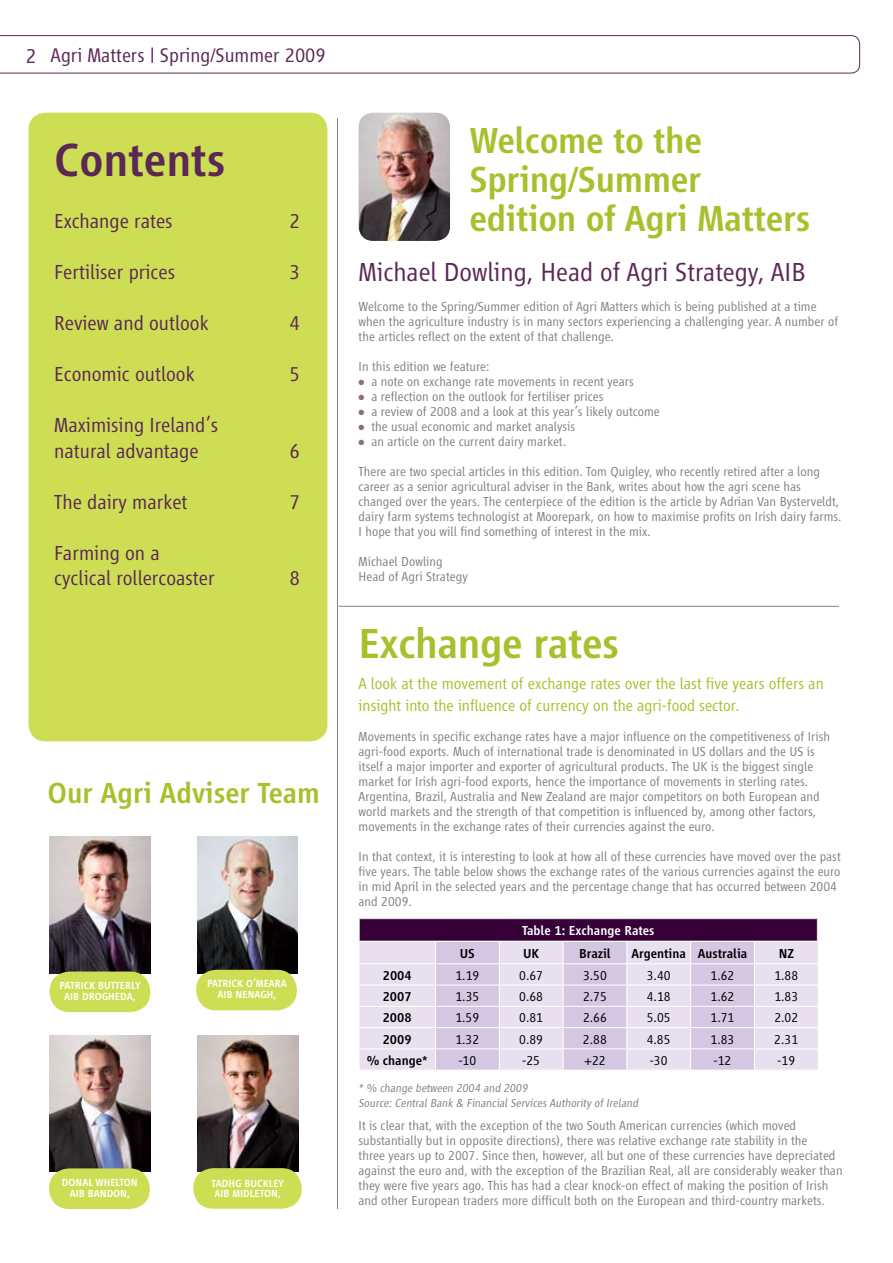
<style>
.page{position:relative;width:893px;height:1263px;background:#fff}
.page>*{position:absolute;margin:0;border:0;box-sizing:border-box;transform-origin:0 0}
.t1{font:500 48px "Vialog LT";color:#5b2856}
.t2{font:500 43.5px "Vialog LT";letter-spacing:-.01em;color:#aabf2c}
.t3{font:500 37.5px/39px "Vialog LT";letter-spacing:-.01em;color:#aabf2c}
.t4{font:500 30px "Vialog LT";color:#aabf2c}
.t5{font:300 27px "Vialog LT";color:#5b2856}
.t6{font:300 21px/25.5px "Vialog LT";color:#5b2856}
.t7{font:300 20.4px "Vialog LT";color:#5b2856}
.t8{font:300 16.5px/21.6px "Vialog LT";color:#aabf2c}
.t9{font:300 13.5px/15px "Vialog LT";color:#808285}
.t10{font:300 13.5px "Vialog LT";color:#000}
.t11{font:500 13.5px "Vialog LT";color:#000}
.t12{font:500 13.5px "Vialog LT";color:#fff}
.t13{font:300 12px/15px "Vialog LT";color:#808285}
.t14{font:500 10.65px/10.6px "Vialog LT";color:#fff;text-align:center}
.s1{font-size:21px}
.s2{color:#8c6a89}
</style>
<div class="page">
<svg style="left:0;top:35px;width:860px;height:38px"></svg>
<div style="left:29px;top:113px;width:298px;height:628px;background:#cdde54;border-radius:17px"></div>
<hr style="left:337px;top:118px;width:1px;height:1091px;background:#808285">
<img style="left:49px;top:836px;width:101px;height:137px">
<div style="left:49px;top:971px;width:101px;height:41px;background:#cdde54;border-radius:20px"></div>
<img style="left:49px;top:1035px;width:101px;height:137px">
<img style="left:197px;top:836px;width:101px;height:138px">
<img style="left:359px;top:113px;width:91px;height:128px">
<div style="left:49px;top:1168px;width:101px;height:41px;background:#cdde54;border-radius:20px"></div>
<div style="left:196px;top:970px;width:101px;height:40px;background:#cdde54;border-radius:20px"></div>
<img style="left:197px;top:1035px;width:101px;height:137px">
<div style="left:193px;top:1168px;width:109px;height:41px;background:#cdde54;border-radius:20px"></div>
<hr style="left:339px;top:606px;width:500px;height:1px;background:#808285">
<div style="left:360px;top:942px;width:457px;height:128px;background:#e8e0ef"></div>
<hr style="left:359px;top:963px;width:76px;height:1px;background:#fff">
<hr style="left:754px;top:963px;width:65px;height:1px;background:#fff">
<hr style="left:359px;top:985px;width:76px;height:1px;background:#fff">
<hr style="left:754px;top:985px;width:65px;height:1px;background:#fff">
<hr style="left:359px;top:1006px;width:76px;height:1px;background:#fff">
<hr style="left:754px;top:1006px;width:65px;height:1px;background:#fff">
<hr style="left:359px;top:1027px;width:76px;height:1px;background:#fff">
<hr style="left:754px;top:1027px;width:65px;height:1px;background:#fff">
<hr style="left:359px;top:1048px;width:76px;height:1px;background:#fff">
<hr style="left:754px;top:1048px;width:65px;height:1px;background:#fff">
<svg style="left:435px;top:942px;width:320px;height:128px;background:#ded3e8"></svg>
<div style="left:359px;top:919px;width:458px;height:22px;background:#360038"></div>
<svg style="left:359px;top:919px;width:1px;height:151px"></svg>
<svg style="left:817px;top:919px;width:1px;height:151px"></svg>
<hr style="left:359px;top:941px;width:459px;height:1px;background:#fff">
<h3 class="t7" style="left:26px;top:44px;width:302px"><span class="s1">2</span> Agri Matters | Spring/Summer 2009</h3>
<h1 class="t1" style="left:54px;top:133px;width:173px">Contents</h1>
<h3 class="t6" style="left:54px;top:208px;width:120px">Exchange rates</h3>
<h3 class="t6" style="left:290px;top:208px;width:12px">2</h3>
<h3 class="t6" style="left:54px;top:260px;width:122px">Fertiliser prices</h3>
<h3 class="t6" style="left:290px;top:260px;width:12px">3</h3>
<h3 class="t6" style="left:54px;top:311px;width:156px">Review and outlook</h3>
<h3 class="t6" style="left:290px;top:311px;width:12px">4</h3>
<h3 class="t6" style="left:54px;top:362px;width:142px">Economic outlook</h3>
<h3 class="t6" style="left:290px;top:362px;width:12px">5</h3>
<h3 class="t6" style="left:54px;top:413px;width:165px">Maximising Ireland’s natural advantage</h3>
<h3 class="t6" style="left:290px;top:438px;width:12px">6</h3>
<h3 class="t6" style="left:54px;top:489px;width:135px">The dairy market</h3>
<h3 class="t6" style="left:290px;top:489px;width:12px">7</h3>
<h3 class="t6" style="left:54px;top:540px;width:162px">Farming on a cyclical rollercoaster</h3>
<h3 class="t6" style="left:290px;top:566px;width:12px">8</h3>
<h3 class="t4" style="left:47px;top:776px;width:274px">Our Agri Adviser Team</h3>
<p class="t14" style="left:59px;top:980px;width:83px">Patrick Butterly<br>AI B DROGHEDA,</p>
<p class="t14" style="left:207px;top:978px;width:81px">PATRI CK O’MEARA<br>AI B NENAGH,</p>
<p class="t14" style="left:62px;top:1177px;width:77px">Donal Wh elton<br>AI B BAN DON,</p>
<p class="t14" style="left:212px;top:1178px;width:71px;text-align:left">TADHG BUCKLEY<br>AI B MI DLETON,</p>
<h3 class="t3" style="left:469px;top:121px;width:342px">Welcome to the<br>Spring/Summer edition of Agri Matters</h3>
<h3 class="t5" style="left:359px;top:257px;width:448px">Michael Dowling, Head of Agri Strategy, AIB</h3>
<p class="t9" style="left:359px;top:299px;width:481px">Welcome to the Spring/Summer edition of Agri Matters which is being published at a time when the agriculture industry is in many sectors experiencing a challenging year. A number of the articles reflect on the extent of that challenge.</p>
<p class="t9" style="left:359px;top:359px;width:132px">In this edition we feature:</p>
<p class="t9" style="left:359px;top:374px;width:277px"><span class="s2">●</span> a note on exchange rate movements in recent years</p>
<p class="t9" style="left:359px;top:389px;width:246px"><span class="s2">●</span> a reflection on the outlook for fertiliser prices</p>
<p class="t9" style="left:359px;top:404px;width:303px"><span class="s2">●</span> a review of 2008 and a look at this year’s likely outcome</p>
<p class="t9" style="left:359px;top:419px;width:218px"><span class="s2">●</span> the usual economic and market analysis</p>
<p class="t9" style="left:359px;top:434px;width:209px"><span class="s2">●</span> an article on the current dairy market.</p>
<p class="t9" style="left:359px;top:464px;width:485px">There are two special articles in this edition. Tom Quigley, who recently retired after a long career as a senior agricultural adviser in the Bank, writes about how the agri scene has changed over the years. The centerpiece of the edition is the article by Adrian Van Bysterveldt, dairy farm systems technologist at Moorepark, on how to maximise profits on Irish dairy farms.<br>I hope that you will find something of interest in the mix.</p>
<p class="t9" style="left:359px;top:554px;width:111px">Michael Dowling<br>Head of Agri Strategy</p>
<h2 class="t2" style="left:359px;top:619px;width:262px">Exchange rates</h2>
<p class="t8" style="left:359px;top:673px;width:467px">A look at the movement of exchange rates over the last five years offers an insight into the influence of currency on the agri-food sector.</p>
<p class="t9" style="left:359px;top:728px;width:473px">Movements in specific exchange rates have a major influence on the competitiveness of Irish agri-food exports. Much of international trade is denominated in US dollars and the US is itself a major importer and exporter of agricultural products. The UK is the biggest single market for Irish agri-food exports, hence the importance of movements in sterling rates.<br>Argentina, Brazil, Australia and New Zealand are major competitors on both European and world markets and the strength of that competition is influenced by, among other factors, movements in the exchange rates of their currencies against the euro.</p>
<p class="t9" style="left:359px;top:848px;width:484px">In that context, it is interesting to look at how all of these currencies have moved over the past five years. The table below shows the exchange rates of the various currencies against the euro in mid April in the selected years and the percentage change that has occurred between 2004 and 2009.</p>
<p class="t12" style="left:522px;top:923px;width:134px">Table 1: Exchange Rates</p>
<p class="t11" style="left:460px;top:946px;width:17px">US</p>
<p class="t11" style="left:523px;top:946px;width:9px">UK</p>
<p class="t11" style="left:579px;top:946px;width:33px">Brazil</p>
<p class="t11" style="left:632px;top:946px;width:117px">Argentina Australia</p>
<p class="t11" style="left:779px;top:946px;width:17px">NZ</p>
<p class="t11" style="left:383px;top:968px;width:30px">2004</p>
<p class="t10" style="left:455px;top:968px;width:25px">1.19</p>
<p class="t10" style="left:519px;top:968px;width:25px">0.67</p>
<p class="t10" style="left:583px;top:968px;width:25px">3.50</p>
<p class="t10" style="left:647px;top:968px;width:25px">3.40</p>
<p class="t10" style="left:711px;top:968px;width:25px">1.62</p>
<p class="t10" style="left:774px;top:968px;width:25px">1.88</p>
<p class="t11" style="left:383px;top:989px;width:30px">2007</p>
<p class="t10" style="left:455px;top:989px;width:25px">1.35</p>
<p class="t10" style="left:519px;top:989px;width:25px">0.68</p>
<p class="t10" style="left:583px;top:989px;width:25px">2.75</p>
<p class="t10" style="left:647px;top:989px;width:25px">4.18</p>
<p class="t10" style="left:711px;top:989px;width:25px">1.62</p>
<p class="t10" style="left:774px;top:989px;width:25px">1.83</p>
<p class="t11" style="left:383px;top:1010px;width:30px">2008</p>
<p class="t10" style="left:455px;top:1010px;width:25px">1.59</p>
<p class="t10" style="left:519px;top:1010px;width:25px">0.81</p>
<p class="t10" style="left:583px;top:1010px;width:25px">2.66</p>
<p class="t10" style="left:647px;top:1010px;width:25px">5.05</p>
<p class="t10" style="left:711px;top:1010px;width:25px">1.71</p>
<p class="t10" style="left:774px;top:1010px;width:25px">2.02</p>
<p class="t11" style="left:383px;top:1031px;width:30px">2009</p>
<p class="t10" style="left:455px;top:1031px;width:25px">1.32</p>
<p class="t10" style="left:519px;top:1031px;width:25px">0.89</p>
<p class="t10" style="left:583px;top:1031px;width:25px">2.88</p>
<p class="t10" style="left:647px;top:1031px;width:25px">4.85</p>
<p class="t10" style="left:710px;top:1031px;width:25px">1.83</p>
<p class="t10" style="left:774px;top:1031px;width:25px">2.31</p>
<p class="t11" style="left:367px;top:1053px;width:62px">% change*</p>
<p class="t10" style="left:458px;top:1053px;width:19px">-10</p>
<p class="t10" style="left:522px;top:1053px;width:19px">-25</p>
<p class="t10" style="left:584px;top:1053px;width:23px">+22</p>
<p class="t10" style="left:650px;top:1053px;width:19px">-30</p>
<p class="t10" style="left:713px;top:1053px;width:19px">-12</p>
<p class="t10" style="left:777px;top:1053px;width:19px">-19</p>
<p class="t13" style="left:359px;top:1080px;width:283px">* % change between 2004 and 2009<br>Source: Central Bank &amp; Financial Services Authority of Ireland</p>
<p class="t9" style="left:359px;top:1118px;width:486px">It is clear that, with the exception of the two South American currencies (which moved substantially but in opposite directions), there was relative exchange rate stability in the<br>three years up to 2007. Since then, however, all but one of these currencies have depreciated against the euro and, with the exception of the Brazilian Real, all are considerably weaker than they were five years ago. This has had a clear knock-on effect of making the position of Irish and other European traders more difficult both on the European and third-country markets.</p>
</div>
